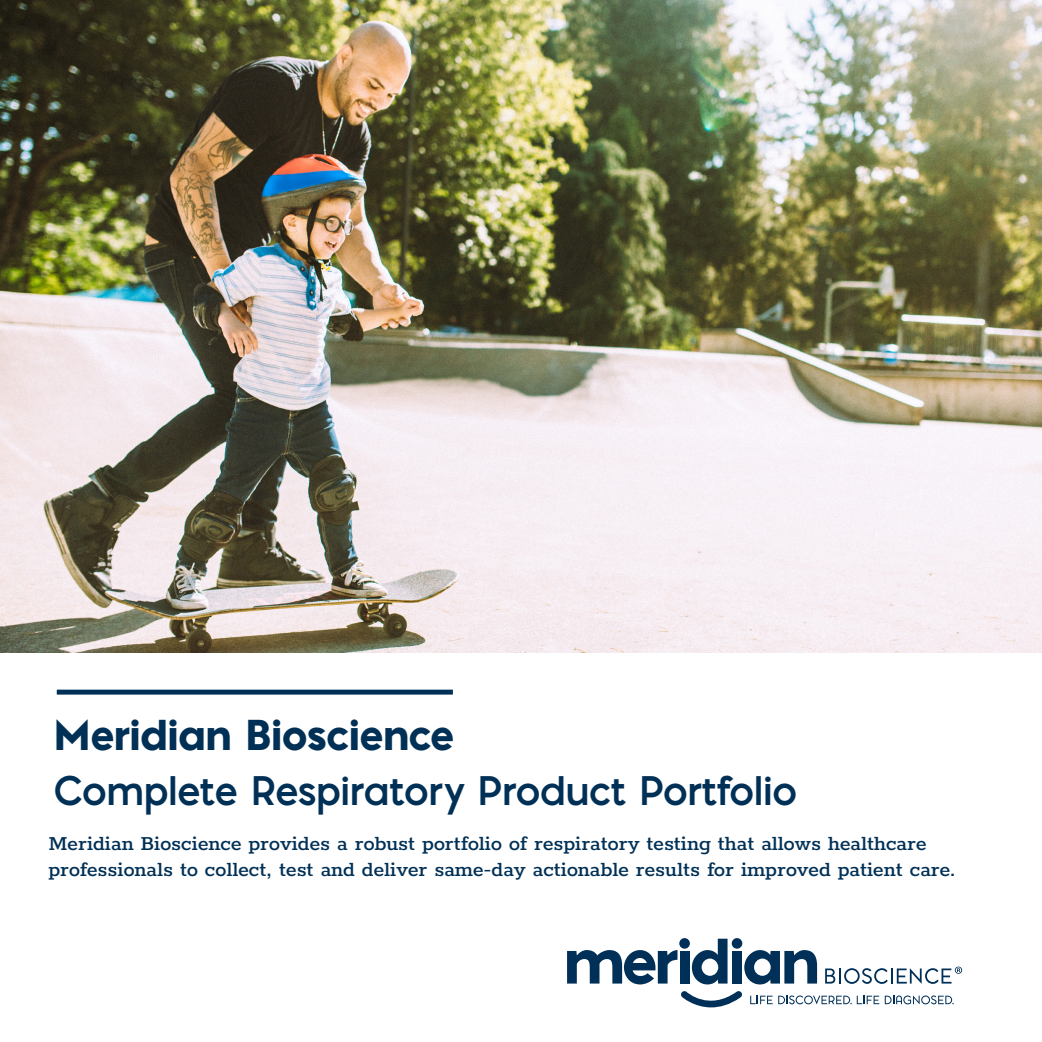
<style>
.page{position:relative;width:1042px;height:1042px;background:#fff}
.page>*{position:absolute;margin:0;border:0;box-sizing:border-box;transform-origin:0 0}
.Chapter_Title_-_White{font:900 40.25px "Pontiac";letter-spacing:-.01em;color:#003056}
.Chapter_Title_-_White-2{font:700 38.5px "Pontiac";letter-spacing:-.01em;color:#003056}
.t1{font:500 22.75px/26.2px "Rokkitt";color:#003056}
</style>
<div class="page">
<img style="left:0;top:0;width:1042px;height:652px">
<div style="left:679px;top:938px;width:11px;height:10px;background:#003057;border-radius:50%"></div>
<div style="left:732px;top:938px;width:10px;height:10px;background:#003057;border-radius:50%"></div>
<svg style="left:681px;top:991px;width:61px;height:16px"></svg>
<svg style="left:567px;top:950px;width:110px;height:34px"></svg>
<div style="left:679px;top:951px;width:10px;height:32px;background:#003057"></div>
<svg style="left:692px;top:938px;width:35px;height:46px"></svg>
<div style="left:732px;top:951px;width:10px;height:32px;background:#003057"></div>
<svg style="left:744px;top:950px;width:73px;height:34px"></svg>
<svg style="left:750px;top:995px;width:22px;height:9px"></svg>
<svg style="left:778px;top:995px;width:101px;height:9px"></svg>
<svg style="left:885px;top:995px;width:68px;height:9px"></svg>
<svg style="left:825px;top:966px;width:137px;height:18px"></svg>
<div style="left:57px;top:689px;width:396px;height:5px;background:#003056"></div>
<p class="Chapter_Title_-_White" style="left:54px;top:704px;width:402px">Meridian Bioscience</p>
<p class="Chapter_Title_-_White-2" style="left:54px;top:763px;width:745px">Complete Respiratory Product Portfolio</p>
<p class="t1" style="left:48px;top:828px;width:909px">Meridian Bioscience provides a robust portfolio of respiratory testing that allows healthcare professionals to collect, test and deliver same-day actionable results for improved patient care.</p>
</div>
